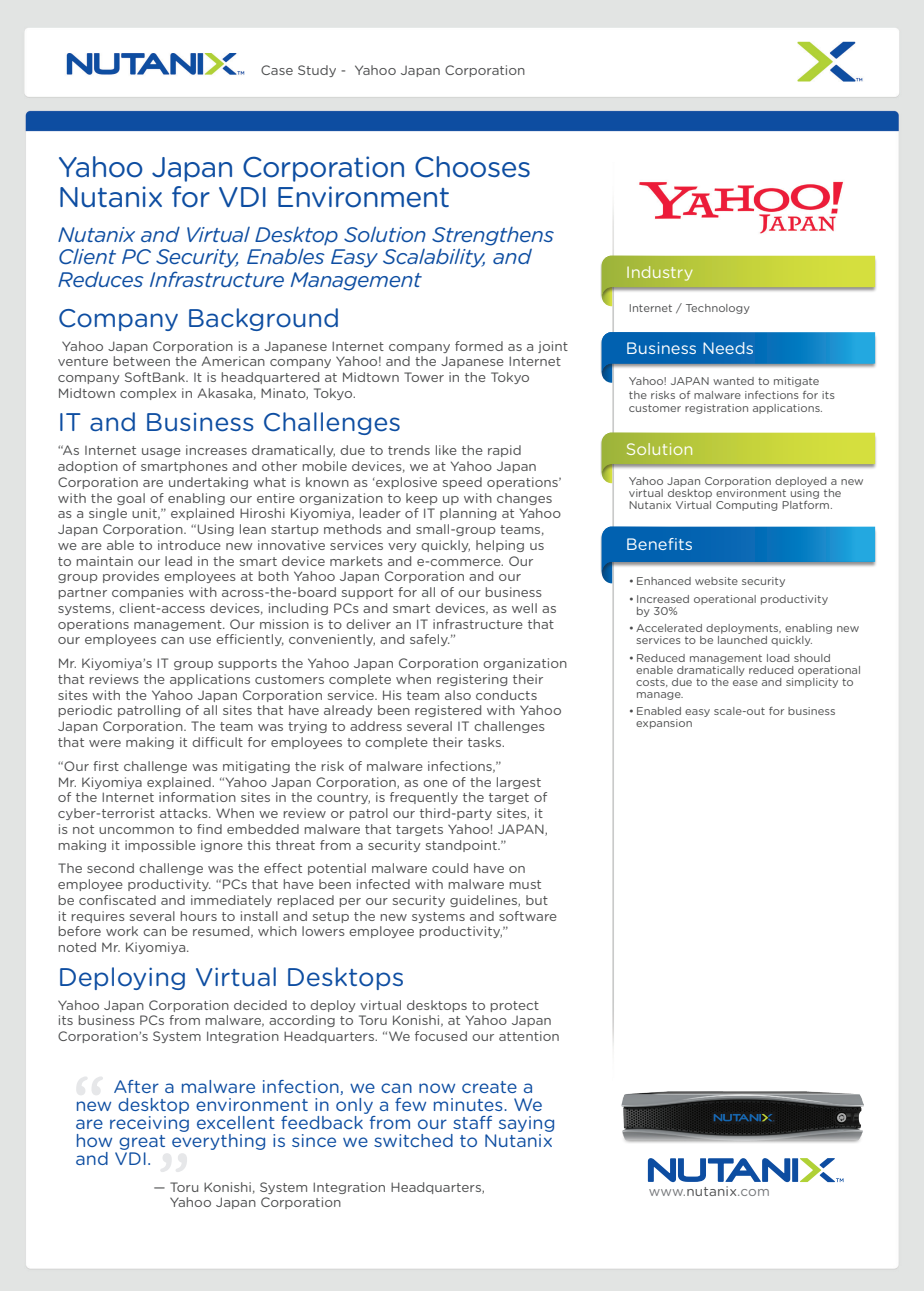
<style>
.page{position:relative;width:924px;height:1291px;background:#fff}
.page>*{position:absolute;margin:0;border:0;box-sizing:border-box;transform-origin:0 0}
.QUOTE_-_text{font:500 66px "Gotham Rounded";color:#e6e7e9}
.HEADLINE{font:28.5px/30px "Gotham Rounded";letter-spacing:-.02em;color:#0d4da1}
.Section_Header_-_BLU{font:25.5px "Gotham Rounded";color:#0d4da1}
.HEADLINE-2{font:italic 21px/22.5px "Gotham Rounded";letter-spacing:-.02em;color:#0d4da1}
.Section_Header_-_BLU-2{font:18px/18px "Gotham Rounded";color:#0d4da1}
.SIDEBAR_-_Bullet_Poi{font:16.5px "Gotham Rounded";color:#fff}
.Section_Header_-_BLU-3{font:13.5px/15.8px "Gotham Rounded";color:#4b4c4d}
.TitleSub{font:13.5px "Gotham Rounded";color:#4b4c4d}
.Sidebar_Bullets{font:13.5px "Gotham Rounded";letter-spacing:.015em;color:#76787b}
.SIDEBAR_-_Bullet_Poi-2{font:11.25px/12px "Gotham Rounded";color:#4b4c4d}
.s1{color:#4b4c4d}
</style>
<div class="page">
<img style="left:0;top:0;width:923px;height:1291px">
<img style="left:620px;top:1091px;width:243px;height:58px">
<svg style="left:601px;top:433px;width:274px;height:50px"></svg>
<svg style="left:601px;top:256px;width:274px;height:50px"></svg>
<div style="left:600px;top:526px;width:277px;height:52px;background:#231f20;opacity:.5"></div>
<svg style="left:601px;top:527px;width:274px;height:56px"></svg>
<div style="left:623px;top:164px;width:243px;height:72px;background:#fff"></div>
<img style="left:639px;top:181px;width:205px;height:53px">
<svg style="left:601px;top:332px;width:274px;height:51px"></svg>
<svg style="left:647px;top:1158px;width:143px;height:24px"></svg>
<div style="left:792px;top:1158px;width:6px;height:24px;background:#0d4da1"></div>
<svg style="left:799px;top:1158px;width:44px;height:24px"></svg>
<p class="TitleSub" style="left:261px;top:61px;width:266px">Case Study - Yahoo Japan Corporation</p>
<p class="HEADLINE" style="left:58px;top:150px;width:475px">Yahoo Japan Corporation Chooses<br>Nutanix for VDI Environment</p>
<p class="HEADLINE-2" style="left:58px;top:222px;width:497px">Nutanix and Virtual Desktop Solution Strengthens<br>Client PC Security, Enables Easy Scalability, and<br>Reduces Infrastructure Management</p>
<p class="Section_Header_-_BLU" style="left:58px;top:300px;width:284px">Company Background</p>
<p class="Section_Header_-_BLU-3" style="left:58px;top:337px;width:512px;text-indent:4px">Yahoo Japan Corporation is a Japanese Internet company formed as a joint venture between the American company Yahoo! and the Japanese Internet company SoftBank. It is headquartered at Midtown Tower in the Tokyo Midtown complex in Akasaka, Minato, Tokyo.</p>
<p class="Section_Header_-_BLU" style="left:58px;top:405px;width:345px">IT and Business Challenges</p>
<p class="Section_Header_-_BLU-3" style="left:58px;top:442px;width:505px">“As Internet usage increases dramatically, due to trends like the rapid adoption of smartphones and other mobile devices, we at Yahoo Japan Corporation are undertaking what is known as ‘explosive speed operations’ with the goal of enabling our entire organization to keep up with changes as a single unit,” explained Hiroshi Kiyomiya, leader of IT planning at Yahoo Japan Corporation. “Using lean startup methods and small-group teams, we are able to introduce new innovative services very quickly, helping us<br>to maintain our lead in the smart device markets and e-commerce. Our group provides employees at both Yahoo Japan Corporation and our partner companies with across-the-board support for all of our business systems, client-access devices, including PCs and smart devices, as well as operations management. Our mission is to deliver an IT infrastructure that our employees can use efficiently, conveniently, and safely.”</p>
<p class="Section_Header_-_BLU-3" style="left:58px;top:655px;width:511px">Mr. Kiyomiya’s IT group supports the Yahoo Japan Corporation organization that reviews the applications customers complete when registering their sites with the Yahoo Japan Corporation service. His team also conducts periodic patrolling of all sites that have already been registered with Yahoo Japan Corporation. The team was trying to address several IT challenges that were making it difficult for employees to complete their tasks.</p>
<p class="Section_Header_-_BLU-3" style="left:58px;top:757px;width:492px">“Our first challenge was mitigating the risk of malware infections,”<br>Mr. Kiyomiya explained. “Yahoo Japan Corporation, as one of the largest of the Internet information sites in the country, is frequently the target of cyber-terrorist attacks. When we review or patrol our third-party sites, it is not uncommon to find embedded malware that targets Yahoo! JAPAN, making it impossible ignore this threat from a security standpoint.”</p>
<p class="Section_Header_-_BLU-3" style="left:58px;top:860px;width:501px">The second challenge was the effect potential malware could have on employee productivity. “PCs that have been infected with malware must be confiscated and immediately replaced per our security guidelines, but it requires several hours to install and setup the new systems and software before work can be resumed, which lowers employee productivity,”<br>noted Mr. Kiyomiya.</p>
<p class="Section_Header_-_BLU" style="left:58px;top:959px;width:348px">Deploying Virtual Desktops</p>
<p class="Section_Header_-_BLU-3" style="left:58px;top:996px;width:503px">Yahoo Japan Corporation decided to deploy virtual desktops to protect<br>its business PCs from malware, according to Toru Konishi, at Yahoo Japan<br>Corporation’s System Integration Headquarters. “We focused our attention</p>
<p class="QUOTE_-_text" style="left:72px;top:1052px;width:35px">“</p>
<p class="Section_Header_-_BLU-2" style="left:75px;top:1076px;width:481px;text-indent:38px">After a malware infection, we can now create a new desktop environment in only a few minutes. We are receiving excellent feedback from our staff saying how great everything is since we switched to Nutanix and VDI.</p>
<p class="QUOTE_-_text" style="left:191px;top:1196px;width:35px;rotate:-180deg">“</p>
<p class="Section_Header_-_BLU-3" style="left:170px;top:1178px;width:317px;text-indent:-16px">— Toru Konishi, System Integration Headquarters,<br>Yahoo Japan Corporation</p>
<p class="SIDEBAR_-_Bullet_Poi" style="left:626px;top:261px;width:69px">Industry</p>
<p class="SIDEBAR_-_Bullet_Poi-2" style="left:628px;top:301px;width:123px">Internet / Technology</p>
<p class="SIDEBAR_-_Bullet_Poi" style="left:626px;top:336px;width:129px">Business Needs</p>
<p class="SIDEBAR_-_Bullet_Poi-2" style="left:628px;top:374px;width:208px;line-height:13.5px">Yahoo! JAPAN wanted to mitigate the risks of malware infections for its customer registration applications.</p>
<p class="SIDEBAR_-_Bullet_Poi" style="left:626px;top:438px;width:69px">Solution</p>
<p class="SIDEBAR_-_Bullet_Poi-2" style="left:628px;top:474px;width:236px">Yahoo Japan Corporation deployed a new virtual desktop environment using the<br>Nutanix Virtual Computing Platform.</p>
<p class="SIDEBAR_-_Bullet_Poi" style="left:626px;top:532px;width:69px">Benefits</p>
<p class="SIDEBAR_-_Bullet_Poi-2" style="left:628px;top:575px;width:158px">• Enhanced website security</p>
<p class="SIDEBAR_-_Bullet_Poi-2" style="left:636px;top:592px;width:193px;text-indent:-8px">• Increased operational productivity by 30%</p>
<p class="SIDEBAR_-_Bullet_Poi-2" style="left:636px;top:622px;width:224px;text-indent:-8px">• Accelerated deployments, enabling new services to be launched quickly.</p>
<p class="SIDEBAR_-_Bullet_Poi-2" style="left:636px;top:651px;width:226px;text-indent:-8px">• Reduced management load should enable dramatically reduced operational costs, due to the ease and simplicity to manage.</p>
<p class="SIDEBAR_-_Bullet_Poi-2" style="left:636px;top:704px;width:201px;text-indent:-8px">• Enabled easy scale-out for business expansion</p>
<p class="Sidebar_Bullets" style="left:648px;top:1182px;width:123px">www.<span class="s1">nutanix</span>.com</p>
</div>
